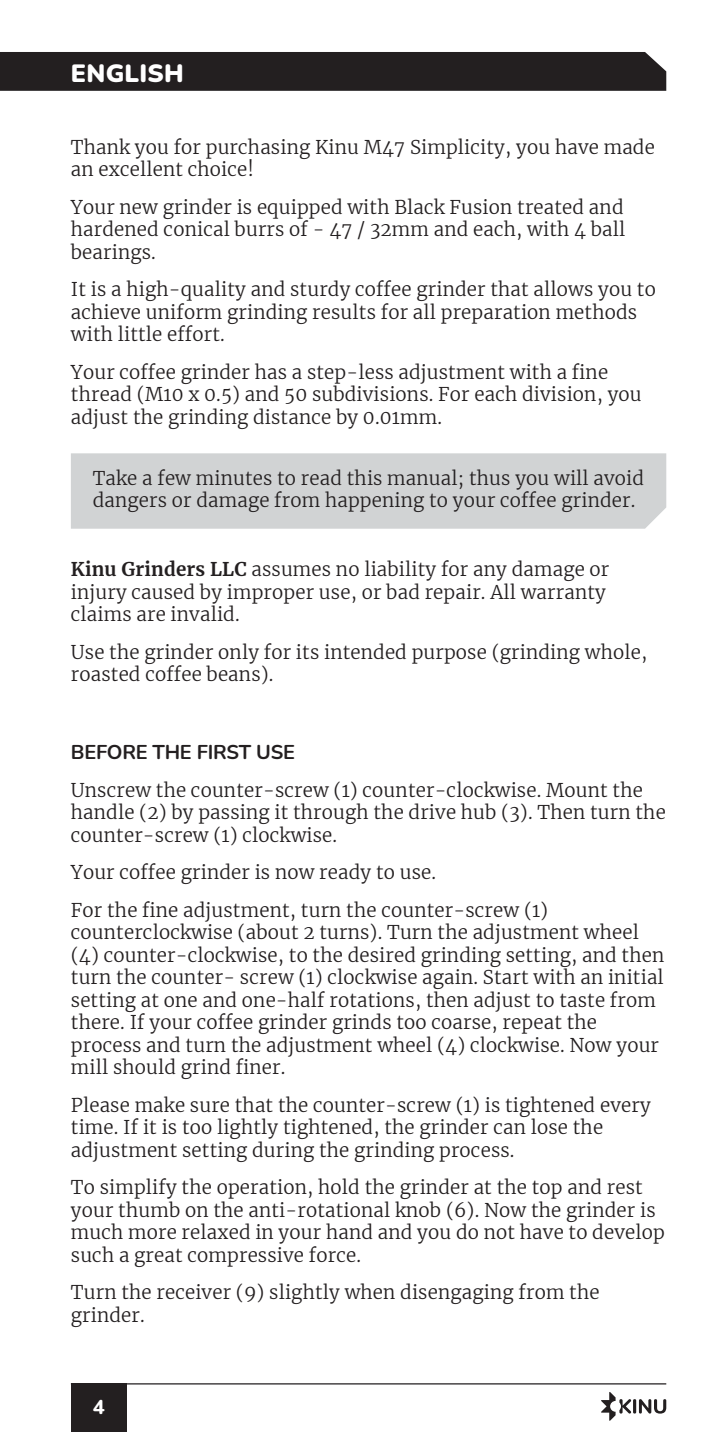
<style>
.page{position:relative;width:723px;height:1432px;background:#fff}
.page>*{position:absolute;margin:0;border:0;box-sizing:border-box;transform-origin:0 0}
.t1{font:900 25px "Nunito";letter-spacing:.01em;color:#fff}
.t2{font:700 20px "Nunito";letter-spacing:-.015em;color:#231f20}
.t3{font:800 20px "Nunito";color:#fff}
.t4{font:300 18.75px/22.5px "Merriweather";letter-spacing:.01em;color:#231f20}
.s1{font-weight:700}
</style>
<div class="page">
<svg style="left:601px;top:1392px;width:65px;height:28px"></svg>
<hr style="left:71px;top:1383px;width:595px;height:1px;background:#231f20">
<div style="left:71px;top:1383px;width:56px;height:48px;background:#231f20"></div>
<div style="left:0;top:52px;width:666px;height:39px;background:#231f20"></div>
<div style="left:71px;top:453px;width:595px;height:76px;background:#d1d3d4"></div>
<h1 class="t1" style="left:71px;top:55px;width:114px">ENGLISH</h1>
<p class="t4" style="left:71px;top:135px;width:585px">Thank you for purchasing Kinu M47 Simplicity, you have made an excellent choice!</p>
<p class="t4" style="left:71px;top:195px;width:556px;text-align:justify">Your new grinder is equipped with Black Fusion treated and hardened conical burrs of - 47 / 32mm and each, with 4 ball bearings.</p>
<p class="t4" style="left:71px;top:278px;width:586px">It is a high-quality and sturdy coffee grinder that allows you to achieve uniform grinding results for all preparation methods with little effort.</p>
<p class="t4" style="left:71px;top:360px;width:572px">Your coffee grinder has a step-less adjustment with a fine thread (M10 x 0.5) and 50 subdivisions. For each division, you adjust the grinding distance by 0.01mm.</p>
<p class="t4" style="left:93px;top:466px;width:553px">Take a few minutes to read this manual; thus you will avoid dangers or damage from happening to your coffee grinder.</p>
<p class="t4" style="left:71px;top:557px;width:540px"><span class="s1">Kinu Grinders LLC</span> assumes no liability for any damage or injury caused by improper use, or bad repair. All warranty claims are invalid.</p>
<p class="t4" style="left:71px;top:640px;width:578px">Use the grinder only for its intended purpose (grinding whole, roasted coffee beans).</p>
<p class="t2" style="left:71px;top:738px;width:226px">BEFORE THE FIRST USE</p>
<p class="t4" style="left:71px;top:778px;width:596px">Unscrew the counter-screw (1) counter-clockwise. Mount the handle (2) by passing it through the drive hub (3). Then turn the counter-screw (1) clockwise.</p>
<p class="t4" style="left:71px;top:853px;width:479px;line-height:37.5px">Your coffee grinder is now ready to use.<br>For the fine adjustment, turn the counter-screw (1)</p>
<p class="t4" style="left:71px;top:920px;width:595px">counterclockwise (about 2 turns). Turn the adjustment wheel (4) counter-clockwise, to the desired grinding setting, and then turn the counter- screw (1) clockwise again. Start with an initial setting at one and one-half rotations, then adjust to taste from there. If your coffee grinder grinds too coarse, repeat the process and turn the adjustment wheel (4) clockwise. Now your mill should grind finer.</p>
<p class="t4" style="left:71px;top:1093px;width:581px">Please make sure that the counter-screw (1) is tightened every time. If it is too lightly tightened, the grinder can lose the adjustment setting during the grinding process.</p>
<p class="t4" style="left:71px;top:1175px;width:595px">To simplify the operation, hold the grinder at the top and rest your thumb on the anti-rotational knob (6). Now the grinder is much more relaxed in your hand and you do not have to develop such a great compressive force.</p>
<p class="t4" style="left:71px;top:1280px;width:530px">Turn the receiver (9) slightly when disengaging from the grinder.</p>
<p class="t3" style="left:93px;top:1393px;width:13px">4</p>
</div>
